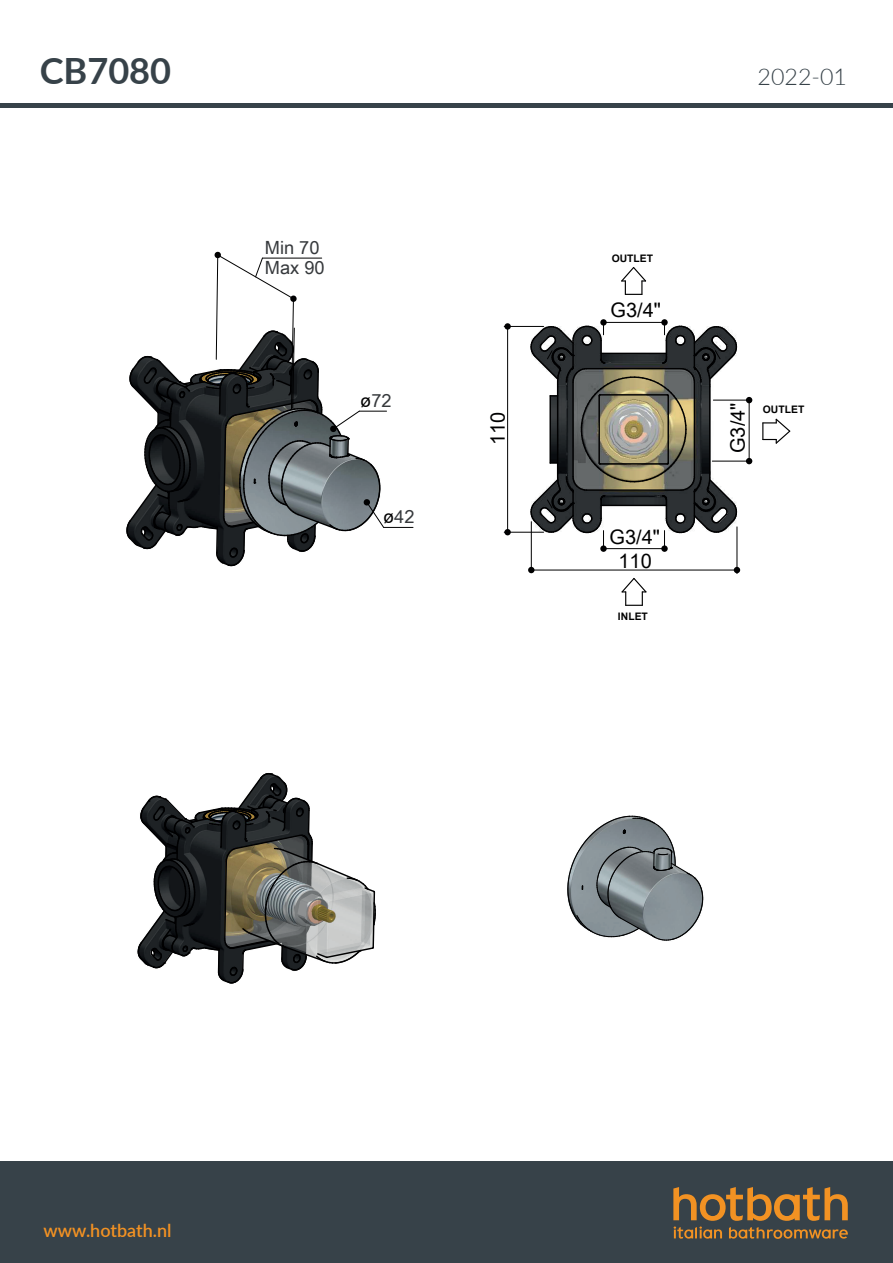
<style>
.page{position:relative;width:893px;height:1263px;background:#fff}
.page>*{position:absolute;margin:0;border:0;box-sizing:border-box;transform-origin:0 0}
.t1{font:700 36.15px "Lato";color:#374249}
.t2{font:300 23.25px "Lato";color:#374249}
.t3{font:19.95px "Arial Unicode MS";color:#000001}
.t4{font:19.95px "Arial";color:#000001}
.t5{font:18.15px/19.8px "Arial Unicode MS";color:#36393c}
.t6{font:600 18px "Lato";color:#f39223}
.t7{font:700 10.35px "Arial";color:#000001}
.s1{font-family:"Arial";color:#000001}
</style>
<div class="page">
<svg style="left:126px;top:251px;width:287px;height:316px"></svg>
<hr style="left:262px;top:258px;width:60px;height:1px;background:#000001">
<svg style="left:138px;top:773px;width:238px;height:211px"></svg>
<div style="left:0;top:1161px;width:893px;height:102px;background:#374249"></div>
<div style="left:0;top:103px;width:893px;height:5px;background:#374249"></div>
<svg style="left:673px;top:1187px;width:175px;height:52px"></svg>
<svg style="left:567px;top:816px;width:136px;height:125px"></svg>
<hr style="left:504px;top:326px;width:40px;height:1px;background:#000001">
<hr style="left:504px;top:532px;width:40px;height:1px;background:#000001">
<hr style="left:507px;top:326px;width:1px;height:206px;background:#000001">
<svg style="left:504px;top:323px;width:7px;height:7px"></svg>
<div style="left:504px;top:529px;width:7px;height:6px;background:#000001;border-radius:50%"></div>
<hr style="left:531px;top:522px;width:1px;height:46px;background:#000001">
<hr style="left:736px;top:527px;width:1px;height:46px;background:#000001">
<hr style="left:531px;top:570px;width:206px;height:1px;background:#000001">
<svg style="left:528px;top:567px;width:6px;height:6px"></svg>
<svg style="left:734px;top:567px;width:6px;height:6px"></svg>
<svg style="left:621px;top:267px;width:25px;height:28px"></svg>
<svg style="left:621px;top:578px;width:26px;height:28px"></svg>
<svg style="left:762px;top:418px;width:29px;height:26px"></svg>
<svg style="left:529px;top:320px;width:209px;height:231px"></svg>
<hr style="left:603px;top:548px;width:61px;height:1px;background:#000001">
<svg style="left:661px;top:545px;width:7px;height:7px"></svg>
<svg style="left:600px;top:545px;width:7px;height:7px"></svg>
<hr style="left:713px;top:400px;width:38px;height:1px;background:#000001">
<hr style="left:712px;top:461px;width:39px;height:1px;background:#000001">
<hr style="left:749px;top:400px;width:1px;height:61px;background:#000001">
<svg style="left:746px;top:397px;width:6px;height:6px"></svg>
<svg style="left:746px;top:458px;width:6px;height:6px"></svg>
<h1 class="t1" style="left:40px;top:44px;width:133px">CB7080</h1>
<h3 class="t5" style="left:265px;top:237px;width:61px">Min 70<br>Max 90</h3>
<h3 class="t5" style="left:360px;top:391px;width:33px"><span class="s1">ø</span>72</h3>
<h3 class="t5" style="left:383px;top:506px;width:33px"><span class="s1">ø</span>42</h3>
<h3 class="t4" style="left:484px;top:445px;width:35px;rotate:-90deg">110</h3>
<p class="t7" style="left:612px;top:251px;width:43px">OUTLET</p>
<h3 class="t3" style="left:610px;top:295px;width:52px">G3/4"</h3>
<h3 class="t3" style="left:609px;top:523px;width:52px">G3/4"</h3>
<h3 class="t4" style="left:618px;top:548px;width:35px">110</h3>
<p class="t7" style="left:618px;top:609px;width:31px">INLET</p>
<h2 class="t2" style="left:758px;top:60px;width:91px">2022-01</h2>
<h3 class="t3" style="left:723px;top:453px;width:52px;rotate:-90deg">G3/4"</h3>
<p class="t7" style="left:763px;top:402px;width:43px">OUTLET</p>
<h3 class="t6" style="left:44px;top:1217px;width:129px">www.hotbath.nl</h3>
</div>
